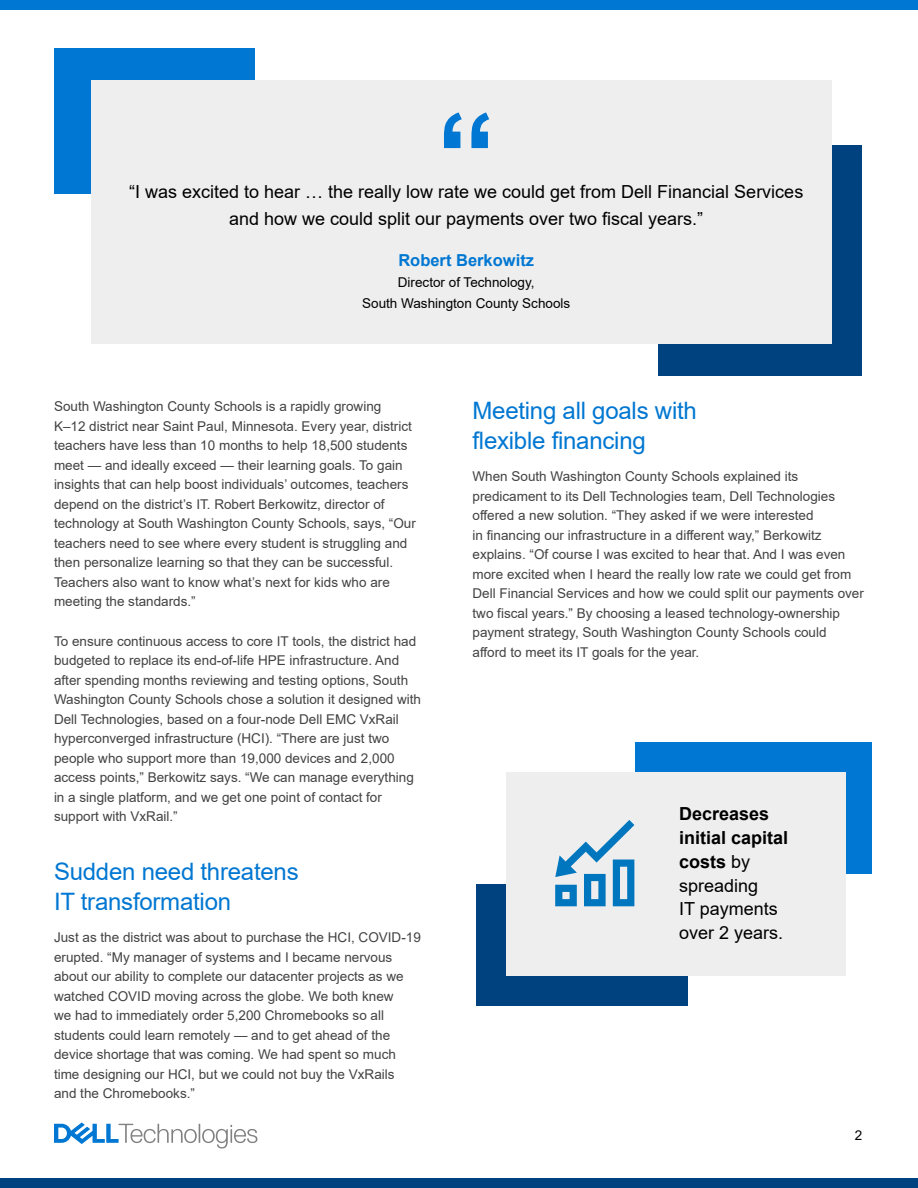
<style>
.page{position:relative;width:918px;height:1188px;background:#fff}
.page>*{position:absolute;margin:0;border:0;box-sizing:border-box;transform-origin:0 0}
.t1{font:700 120px "Arial";color:#0077d2}
.t2{font:24px/30px "Arial";letter-spacing:-.01em;color:#0077d2}
.t3{font:18px/24px "Arial";color:#000;text-align:center}
.t4{font:700 16.5px "Arial";color:#0077d2}
.t5{font:13.5px/19.5px "Arial";color:#424242}
.t6{font:13.5px/21px "Arial";color:#000;text-align:center}
.s1{font-weight:700}
</style>
<div class="page">
<div style="left:54px;top:48px;width:201px;height:145px;background:#0077d2"></div>
<div style="left:659px;top:146px;width:203px;height:230px;background:#00427f"></div>
<div style="left:91px;top:81px;width:741px;height:263px;background:#eee"></div>
<div style="left:0;top:1178px;width:918px;height:10px;background:#00427f"></div>
<div style="left:0;top:0;width:918px;height:10px;background:#0077d2"></div>
<svg style="left:54px;top:1122px;width:203px;height:27px"></svg>
<div style="left:635px;top:742px;width:237px;height:132px;background:#0077d2"></div>
<div style="left:476px;top:884px;width:212px;height:121px;background:#00427f"></div>
<div style="left:506px;top:773px;width:340px;height:203px;background:#eee"></div>
<svg style="left:555px;top:820px;width:79px;height:86px"></svg>
<h1 class="t1" style="left:436px;top:72px;width:61px">“</h1>
<h3 class="t3" style="left:129px;top:178px;width:676px;line-height:27px">“I was excited to hear … the really low rate we could get from Dell Financial Services and how we could split our payments over two fiscal years.”</h3>
<p class="t4" style="left:398px;top:249px;width:137px">Robert Berkowitz</p>
<p class="t6" style="left:362px;top:272px;width:210px">Director of Technology,<br>South Washington County Schools</p>
<p class="t5" style="left:54px;top:397px;width:363px">South Washington County Schools is a rapidly growing K–12 district near Saint Paul, Minnesota. Every year, district teachers have less than 10 months to help 18,500 students meet — and ideally exceed — their learning goals. To gain insights that can help boost individuals’ outcomes, teachers depend on the district’s IT. Robert Berkowitz, director of technology at South Washington County Schools, says, “Our teachers need to see where every student is struggling and then personalize learning so that they can be successful.<br>Teachers also want to know what’s next for kids who are meeting the standards.”</p>
<p class="t5" style="left:54px;top:631px;width:369px">To ensure continuous access to core IT tools, the district had budgeted to replace its end-of-life HPE infrastructure. And after spending months reviewing and testing options, South Washington County Schools chose a solution it designed with Dell Technologies, based on a four-node Dell EMC VxRail hyperconverged infrastructure (HCI). “There are just two people who support more than 19,000 devices and 2,000 access points,” Berkowitz says. “We can manage everything in a single platform, and we get one point of contact for support with VxRail.”</p>
<h2 class="t2" style="left:54px;top:856px;width:246px">Sudden need threatens<br>IT transformation</h2>
<p class="t5" style="left:54px;top:928px;width:368px">Just as the district was about to purchase the HCI, COVID-19 erupted. “My manager of systems and I became nervous about our ability to complete our datacenter projects as we watched COVID moving across the globe. We both knew<br>we had to immediately order 5,200 Chromebooks so all students could learn remotely — and to get ahead of the device shortage that was coming. We had spent so much time designing our HCI, but we could not buy the VxRails<br>and the Chromebooks.”</p>
<h2 class="t2" style="left:472px;top:395px;width:226px">Meeting all goals with flexible financing</h2>
<p class="t5" style="left:472px;top:466px;width:393px">When South Washington County Schools explained its predicament to its Dell Technologies team, Dell Technologies offered a new solution. “They asked if we were interested<br>in financing our infrastructure in a different way,” Berkowitz explains. “Of course I was excited to hear that. And I was even more excited when I heard the really low rate we could get from Dell Financial Services and how we could split our payments over two fiscal years.” By choosing a leased technology-ownership payment strategy, South Washington County Schools could afford to meet its IT goals for the year.</p>
<h3 class="t3" style="left:679px;top:801px;width:111px;text-align:left"><span class="s1">Decreases initial capital costs</span> by spreading<br>IT payments over 2 years.</h3>
<p class="t6" style="left:855px;top:1125px;width:9px">2</p>
</div>
